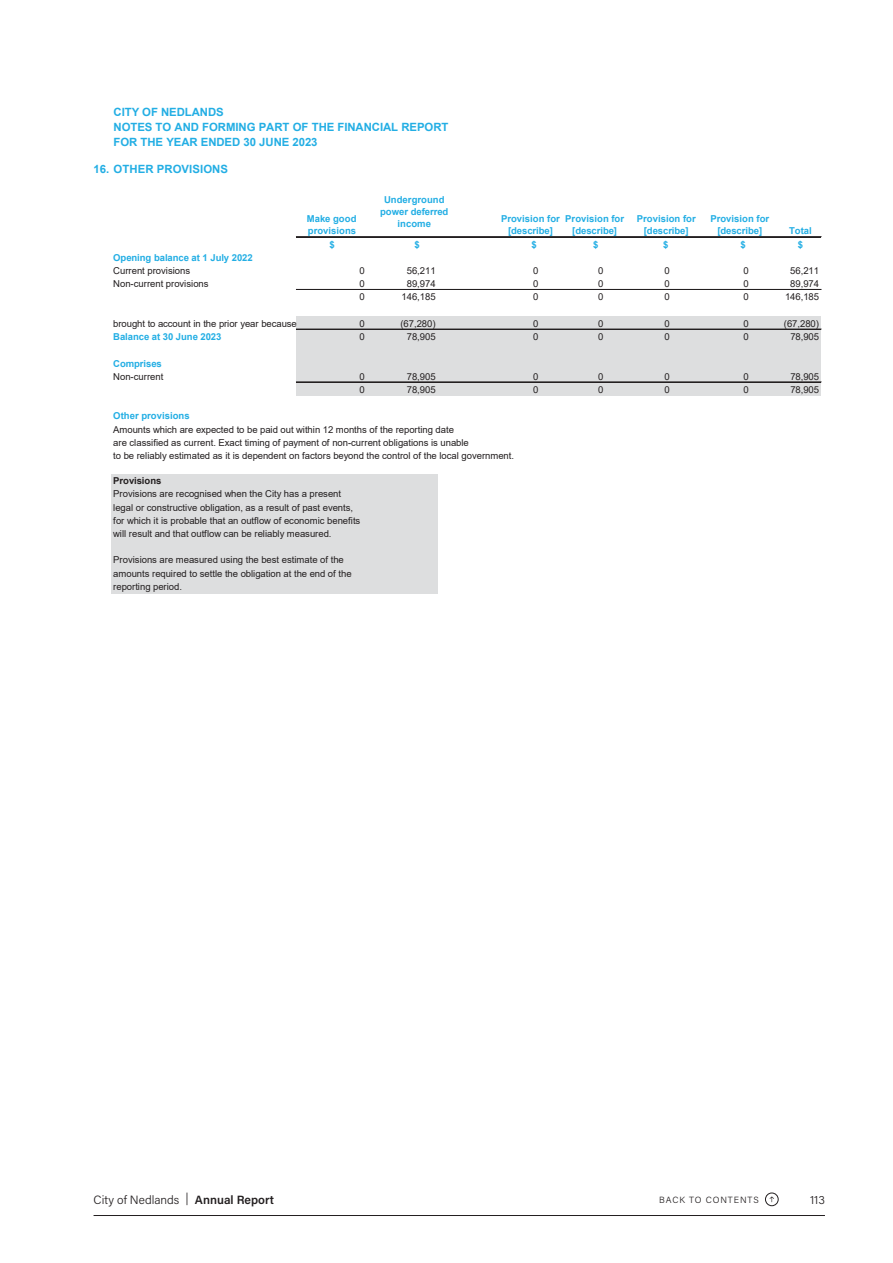
<style>
.page{position:relative;width:893px;height:1263px;background:#fff}
.page>*{position:absolute;margin:0;border:0;box-sizing:border-box;transform-origin:0 0}
.t1{font:300 12px "Acumin Pro";color:#231f20}
.t2{font:700 11.4px/14.5px "Arial";letter-spacing:-.005em;color:#23aee4}
.t3{font:9.45px/13.2px "Arial";letter-spacing:-.01em;color:#231f20}
.t4{font:700 9.45px/12.3px "Arial";color:#23aee4;text-align:center}
.t5{font:300 9px "Acumin Pro";letter-spacing:.1em;color:#231f20}
.s1{font-weight:700;color:#23aee4}
.s2{font-weight:700}
.s3{font-weight:600}
</style>
<div class="page">
<div style="left:296px;top:316px;width:525px;height:14px;background:#dddedf"></div>
<div style="left:296px;top:329px;width:455px;height:27px;background:#dddedf"></div>
<div style="left:751px;top:329px;width:70px;height:27px;background:#dddedf"></div>
<div style="left:296px;top:356px;width:525px;height:40px;background:#dddedf"></div>
<div style="left:111px;top:475px;width:327px;height:119px;background:#dddedf"></div>
<hr style="left:296px;top:236px;width:525px;height:1px;background:#231f20">
<hr style="left:296px;top:237px;width:525px;height:1px;background:#231f20">
<hr style="left:296px;top:289px;width:525px;height:1px;background:#231f20">
<hr style="left:296px;top:329px;width:525px;height:1px;background:#231f20">
<hr style="left:296px;top:382px;width:525px;height:1px;background:#231f20">
<hr style="left:94px;top:1215px;width:731px;height:1px;background:#231f20">
<svg style="left:770px;top:1196px;width:4px;height:6px"></svg>
<div style="left:765px;top:1193px;width:13px;height:13px;border:1px solid #231f20;border-radius:50%"></div>
<p class="t2" style="left:114px;top:105px;width:336px">CITY OF NEDLANDS<br>NOTES TO AND FORMING PART OF THE FINANCIAL REPORT<br>FOR THE YEAR ENDED 30 JUNE 2023</p>
<p class="t2" style="left:93px;top:162px;width:136px">16. OTHER PROVISIONS</p>
<p class="t4" style="left:307px;top:213px;width:51px;text-align:left">Make good provisions</p>
<p class="t4" style="left:380px;top:193px;width:70px">Underground power deferred income</p>
<p class="t4" style="left:501px;top:213px;width:60px">Provision for [describe]</p>
<p class="t4" style="left:565px;top:213px;width:60px">Provision for [describe]</p>
<p class="t4" style="left:637px;top:213px;width:60px">Provision for [describe]</p>
<p class="t4" style="left:710px;top:213px;width:60px">Provision for [describe]</p>
<p class="t4" style="left:789px;top:225px;width:24px">Total</p>
<p class="t4" style="left:329px;top:238px;width:7px">$</p>
<p class="t4" style="left:414px;top:238px;width:7px">$</p>
<p class="t4" style="left:532px;top:238px;width:7px">$</p>
<p class="t4" style="left:593px;top:238px;width:7px">$</p>
<p class="t4" style="left:663px;top:238px;width:7px">$</p>
<p class="t4" style="left:740px;top:238px;width:7px">$</p>
<p class="t4" style="left:798px;top:238px;width:7px">$</p>
<p class="t3" style="left:360px;top:264px;width:7px">0</p>
<p class="t3" style="left:407px;top:264px;width:30px">56,211</p>
<p class="t3" style="left:533px;top:264px;width:7px">0</p>
<p class="t3" style="left:598px;top:264px;width:7px">0</p>
<p class="t3" style="left:665px;top:264px;width:7px">0</p>
<p class="t3" style="left:744px;top:264px;width:7px">0</p>
<p class="t3" style="left:790px;top:264px;width:30px">56,211</p>
<p class="t3" style="left:360px;top:277px;width:7px">0</p>
<p class="t3" style="left:407px;top:277px;width:30px">89,974</p>
<p class="t3" style="left:533px;top:277px;width:7px">0</p>
<p class="t3" style="left:598px;top:277px;width:7px">0</p>
<p class="t3" style="left:665px;top:277px;width:7px">0</p>
<p class="t3" style="left:744px;top:277px;width:7px">0</p>
<p class="t3" style="left:790px;top:277px;width:30px">89,974</p>
<p class="t3" style="left:360px;top:290px;width:7px">0</p>
<p class="t3" style="left:402px;top:290px;width:35px">146,185</p>
<p class="t3" style="left:533px;top:290px;width:7px">0</p>
<p class="t3" style="left:598px;top:290px;width:7px">0</p>
<p class="t3" style="left:665px;top:290px;width:7px">0</p>
<p class="t3" style="left:744px;top:290px;width:7px">0</p>
<p class="t3" style="left:785px;top:290px;width:35px">146,185</p>
<p class="t3" style="left:360px;top:317px;width:7px">0</p>
<p class="t3" style="left:400px;top:317px;width:37px">(67,280)</p>
<p class="t3" style="left:533px;top:317px;width:7px">0</p>
<p class="t3" style="left:598px;top:317px;width:7px">0</p>
<p class="t3" style="left:665px;top:317px;width:7px">0</p>
<p class="t3" style="left:744px;top:317px;width:7px">0</p>
<p class="t3" style="left:784px;top:317px;width:37px">(67,280)</p>
<p class="t3" style="left:360px;top:330px;width:7px">0</p>
<p class="t3" style="left:407px;top:330px;width:30px">78,905</p>
<p class="t3" style="left:533px;top:330px;width:7px">0</p>
<p class="t3" style="left:598px;top:330px;width:7px">0</p>
<p class="t3" style="left:665px;top:330px;width:7px">0</p>
<p class="t3" style="left:744px;top:330px;width:7px">0</p>
<p class="t3" style="left:790px;top:330px;width:30px">78,905</p>
<p class="t3" style="left:113px;top:251px;width:141px"><span class="s1">Opening balance at 1 July 2022<br></span>Current provisions<br>Non-current provisions</p>
<p class="t3" style="left:113px;top:317px;width:185px">brought to account in the prior year because<br><span class="s1">Balance at 30 June 2023</span></p>
<p class="t3" style="left:113px;top:357px;width:52px"><span class="s1">Comprises<br></span>Non-current</p>
<p class="t3" style="left:360px;top:370px;width:7px">0</p>
<p class="t3" style="left:407px;top:370px;width:30px">78,905</p>
<p class="t3" style="left:533px;top:370px;width:7px">0</p>
<p class="t3" style="left:598px;top:370px;width:7px">0</p>
<p class="t3" style="left:665px;top:370px;width:7px">0</p>
<p class="t3" style="left:744px;top:370px;width:7px">0</p>
<p class="t3" style="left:790px;top:370px;width:30px">78,905</p>
<p class="t3" style="left:360px;top:383px;width:7px">0</p>
<p class="t3" style="left:407px;top:383px;width:30px">78,905</p>
<p class="t3" style="left:533px;top:383px;width:7px">0</p>
<p class="t3" style="left:598px;top:383px;width:7px">0</p>
<p class="t3" style="left:665px;top:383px;width:7px">0</p>
<p class="t3" style="left:744px;top:383px;width:7px">0</p>
<p class="t3" style="left:790px;top:383px;width:30px">78,905</p>
<p class="t3" style="left:113px;top:409px;width:402px"><span class="s1">Other provisions<br></span>Amounts which are expected to be paid out within 12 months of the reporting date<br>are classified as current. Exact timing of payment of non-current obligations is unable<br>to be reliably estimated as it is dependent on factors beyond the control of the local government.</p>
<p class="t3" style="left:113px;top:474px;width:249px"><span class="s2">Provisions<br></span>Provisions are recognised when the City has a present legal or constructive obligation, as a result of past events, for which it is probable that an outflow of economic benefits will result and that outflow can be reliably measured.</p>
<p class="t3" style="left:113px;top:553px;width:240px">Provisions are measured using the best estimate of the amounts required to settle the obligation at the end of the reporting period.</p>
<p class="t1" style="left:94px;top:1191px;width:182px">City of Nedlands | <span class="s3">Annual Report</span></p>
<p class="t5" style="left:659px;top:1194px;width:101px">BACK TO CONTENTS</p>
<p class="t1" style="left:810px;top:1191px;width:16px">113</p>
</div>
